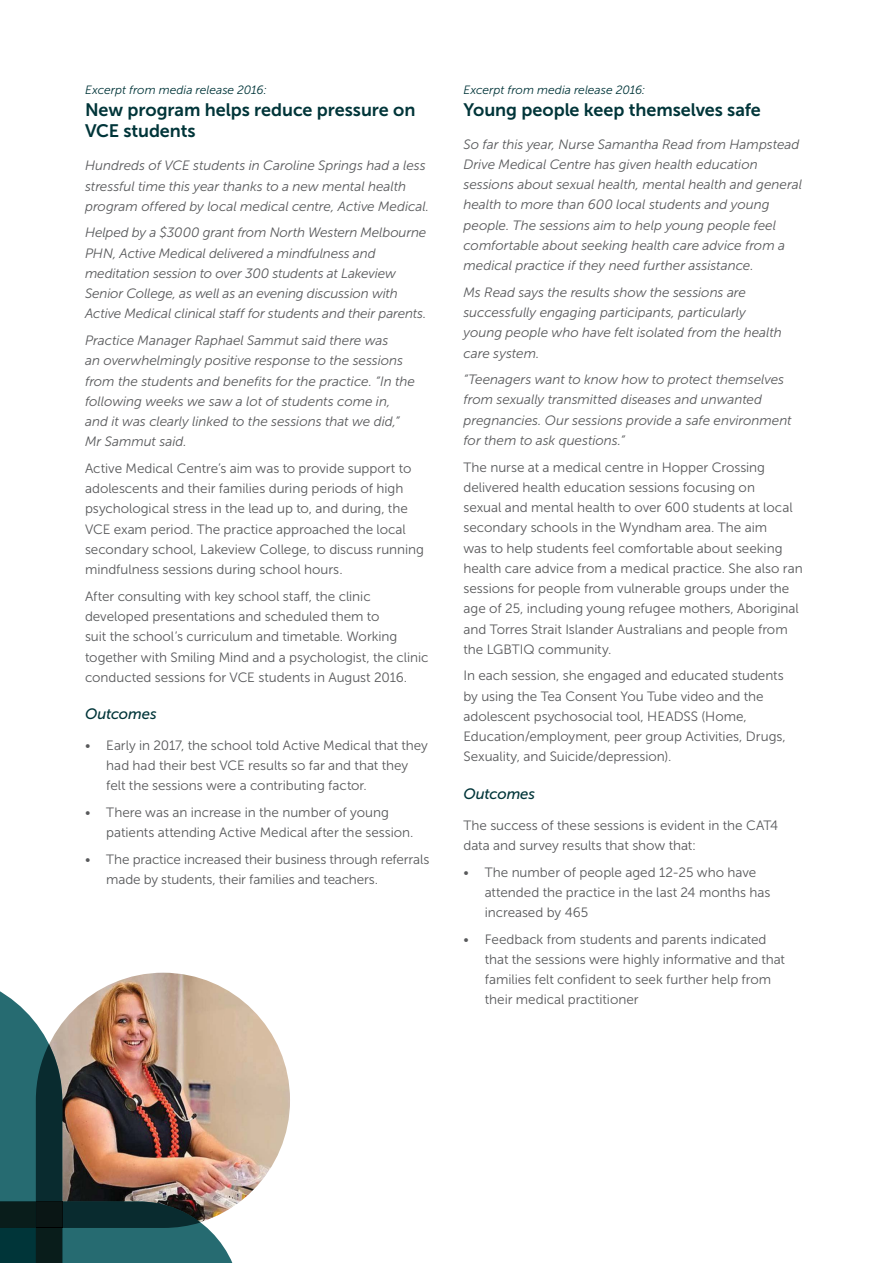
<style>
.page{position:relative;width:893px;height:1263px;background:#fff}
.page>*{position:absolute;margin:0;border:0;box-sizing:border-box;transform-origin:0 0}
.t1{font:18px/21.6px "Museo Sans 700";letter-spacing:-.005em;color:#003539}
.t2{font:italic 15px "Museo Sans 500";letter-spacing:-.005em;color:#003539}
.t3{font:13.5px/20.2px "Museo Sans 300";letter-spacing:-.005em;color:#58595b}
.t4{font:italic 13.5px/20.2px "Museo Sans 300";letter-spacing:-.005em;color:#58595b}
.t5{font:italic 12px "Museo Sans 300";color:#003539}
</style>
<div class="page">
<img style="left:241px;top:1000px;width:49px;height:201px">
<img style="left:0;top:973px;width:241px;height:290px">
<p class="t5" style="left:85px;top:83px;width:183px">Excerpt from media release 2016:</p>
<h1 class="t1" style="left:85px;top:99px;width:332px">New program helps reduce pressure on<br>VCE students</h1>
<p class="t4" style="left:85px;top:156px;width:346px">Hundreds of VCE students in Caroline Springs had a less stressful time this year thanks to a new mental health program offered by local medical centre, Active Medical.</p>
<p class="t4" style="left:85px;top:223px;width:343px">Helped by a $3000 grant from North Western Melbourne PHN, Active Medical delivered a mindfulness and meditation session to over 300 students at Lakeview Senior College, as well as an evening discussion with Active Medical clinical staff for students and their parents.</p>
<p class="t4" style="left:85px;top:330px;width:331px">Practice Manager Raphael Sammut said there was<br>an overwhelmingly positive response to the sessions from the students and benefits for the practice. “In the following weeks we saw a lot of students come in, and it was clearly linked to the sessions that we did,” Mr Sammut said.</p>
<p class="t3" style="left:85px;top:458px;width:341px">Active Medical Centre’s aim was to provide support to adolescents and their families during periods of high psychological stress in the lead up to, and during, the VCE exam period. The practice approached the local secondary school, Lakeview College, to discuss running mindfulness sessions during school hours.</p>
<p class="t3" style="left:85px;top:586px;width:345px">After consulting with key school staff, the clinic developed presentations and scheduled them to<br>suit the school’s curriculum and timetable. Working together with Smiling Mind and a psychologist, the clinic conducted sessions for VCE students in August 2016.</p>
<p class="t2" style="left:85px;top:706px;width:73px">Outcomes</p>
<p class="t3" style="left:106px;top:735px;width:323px;text-indent:-21px">• Early in 2017, the school told Active Medical that they had had their best VCE results so far and that they felt the sessions were a contributing factor.</p>
<p class="t3" style="left:106px;top:802px;width:309px;text-indent:-21px">• There was an increase in the number of young patients attending Active Medical after the session.</p>
<p class="t3" style="left:106px;top:849px;width:325px;text-indent:-21px">• The practice increased their business through referrals made by students, their families and teachers.</p>
<p class="t5" style="left:463px;top:83px;width:183px">Excerpt from media release 2016:</p>
<h1 class="t1" style="left:463px;top:99px;width:299px">Young people keep themselves safe</h1>
<p class="t4" style="left:463px;top:134px;width:340px">So far this year, Nurse Samantha Read from Hampstead Drive Medical Centre has given health education sessions about sexual health, mental health and general health to more than 600 local students and young people. The sessions aim to help young people feel comfortable about seeking health care advice from a medical practice if they need further assistance.</p>
<p class="t4" style="left:463px;top:282px;width:320px">Ms Read says the results show the sessions are successfully engaging participants, particularly young people who have felt isolated from the health care system.</p>
<p class="t4" style="left:463px;top:369px;width:330px">“Teenagers want to know how to protect themselves from sexually transmitted diseases and unwanted pregnancies. Our sessions provide a safe environment for them to ask questions.”</p>
<p class="t3" style="left:463px;top:457px;width:341px">The nurse at a medical centre in Hopper Crossing delivered health education sessions focusing on<br>sexual and mental health to over 600 students at local secondary schools in the Wyndham area. The aim<br>was to help students feel comfortable about seeking health care advice from a medical practice. She also ran sessions for people from vulnerable groups under the age of 25, including young refugee mothers, Aboriginal and Torres Strait Islander Australians and people from the LGBTIQ community.</p>
<p class="t3" style="left:463px;top:666px;width:324px">In each session, she engaged and educated students by using the Tea Consent You Tube video and the adolescent psychosocial tool, HEADSS (Home, Education/employment, peer group Activities, Drugs, Sexuality, and Suicide/depression).</p>
<p class="t2" style="left:463px;top:785px;width:73px">Outcomes</p>
<p class="t3" style="left:463px;top:815px;width:316px">The success of these sessions is evident in the CAT4 data and survey results that show that:</p>
<p class="t3" style="left:485px;top:862px;width:287px;text-indent:-21px">• The number of people aged 12-25 who have attended the practice in the last 24 months has increased by 465</p>
<p class="t3" style="left:485px;top:929px;width:302px;text-indent:-21px">• Feedback from students and parents indicated that the sessions were highly informative and that families felt confident to seek further help from their medical practitioner</p>
</div>
